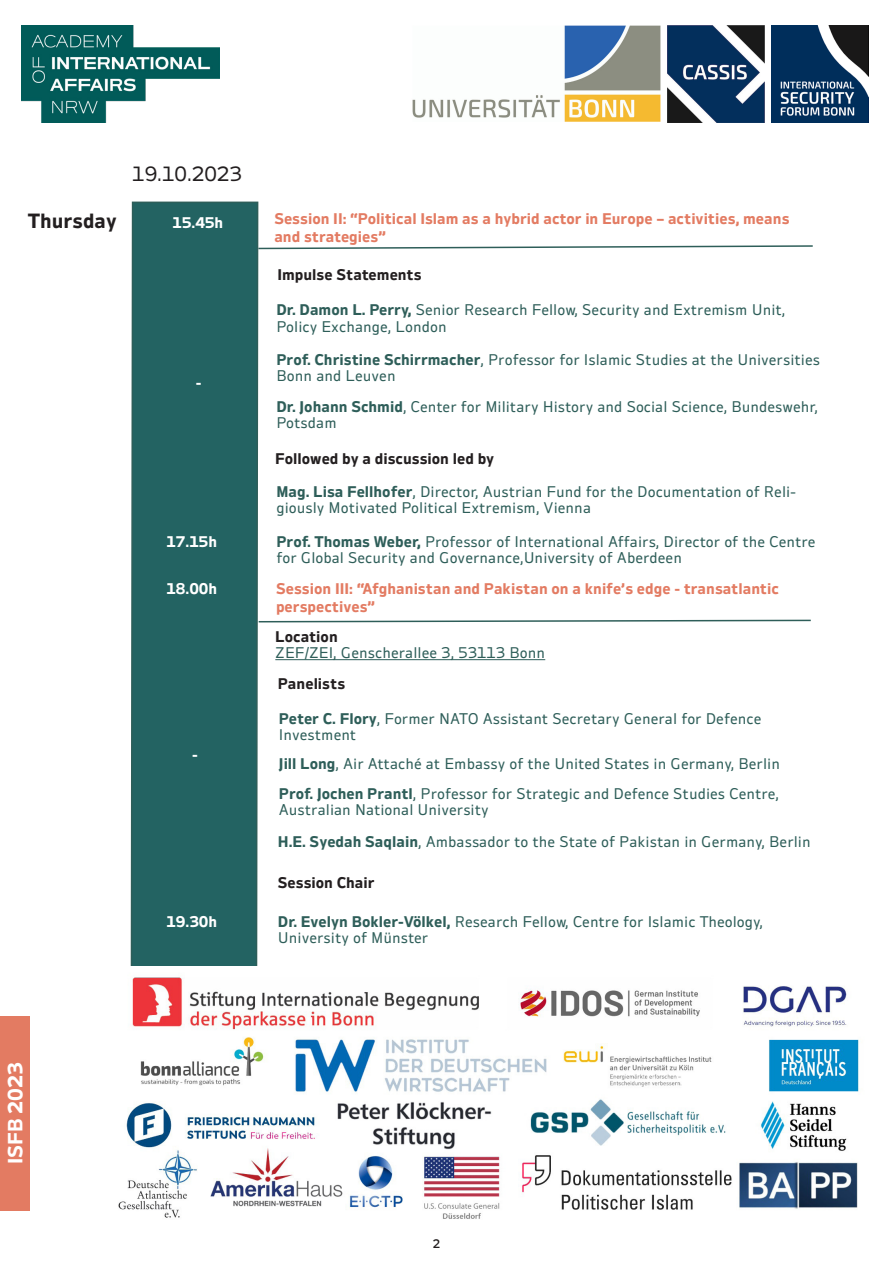
<style>
.page{position:relative;width:893px;height:1263px;background:#fff}
.page>*{position:absolute;margin:0;border:0;box-sizing:border-box;transform-origin:0 0}
.t1{font:18px "Ambiguity Normate";color:#231f20}
.t2{font:700 18px "Ambiguity Normate";color:#231f20}
.t3{font:700 18px "Ambiguity Normate";color:#fff}
.t4{font:18px "Ambiguity Tradition";color:#231f20}
.t5{font:13.5px/16.2px "Ambiguity Normate";color:#2e5e59}
.t6{font:700 13.5px "Ambiguity Normate";color:#e37b62}
.t7{font:700 13.5px "Ambiguity Normate";color:#231f20}
.t8{font:700 13.5px "Ambiguity Normate";color:#fff}
.s1{font-weight:700}
</style>
<div class="page">
<div style="left:130px;top:201px;width:129px;height:765px;background:#236362"></div>
<div style="left:0;top:1016px;width:30px;height:194px;background:#e37b62"></div>
<hr style="left:892px;top:0;width:1px;height:195px;background:#e37b62">
<svg style="left:257px;top:244px;width:556px;height:6px"></svg>
<svg style="left:257px;top:619px;width:554px;height:4px"></svg>
<hr style="left:275px;top:659px;width:270px;height:1px;background:#2e5e59">
<img style="left:22px;top:25px;width:197px;height:97px">
<img style="left:771px;top:25px;width:98px;height:97px">
<img style="left:667px;top:25px;width:97px;height:97px">
<img style="left:412px;top:25px;width:249px;height:97px">
<img style="left:118px;top:977px;width:741px;height:242px">
<p class="t2" style="left:28px;top:207px;width:90px">Thursday</p>
<p class="t1" style="left:132px;top:160px;width:111px">19.10.2023</p>
<p class="t8" style="left:172px;top:212px;width:52px">15.45h</p>
<p class="t8" style="left:196px;top:372px;width:7px">-</p>
<p class="t8" style="left:166px;top:531px;width:52px">17.15h</p>
<p class="t8" style="left:166px;top:578px;width:52px">18.00h</p>
<p class="t8" style="left:192px;top:744px;width:7px">-</p>
<p class="t8" style="left:166px;top:911px;width:52px">19.30h</p>
<p class="t6" style="left:274px;top:208px;width:517px">Session II: “Political Islam as a hybrid actor in Europe – activities, means</p>
<p class="t6" style="left:274px;top:226px;width:113px">and strategies”</p>
<p class="t7" style="left:277px;top:264px;width:146px">Impulse Statements</p>
<p class="t5" style="left:276px;top:301px;width:510px"><span class="s1">Dr. Damon L. Perry,</span> Senior Research Fellow, Security and Extremism Unit,</p>
<p class="t5" style="left:276px;top:318px;width:172px">Policy Exchange, London</p>
<p class="t5" style="left:276px;top:351px;width:545px"><span class="s1">Prof. Christine Schirrmacher</span>, Professor for Islamic Studies at the Universities<br>Bonn and Leuven</p>
<p class="t5" style="left:276px;top:398px;width:543px"><span class="s1">Dr. Johann Schmid</span>, Center for Military History and Social Science, Bundeswehr,<br>Potsdam</p>
<p class="t7" style="left:275px;top:448px;width:220px">Followed by a discussion led by</p>
<p class="t5" style="left:276px;top:483px;width:521px"><span class="s1">Mag. Lisa Fellhofer</span>, Director, Austrian Fund for the Documentation of Reli&shy;giously Motivated Political Extremism, Vienna</p>
<p class="t5" style="left:276px;top:533px;width:541px"><span class="s1">Prof. Thomas Weber,</span> Professor of International Affairs, Director of the Centre for Global Security and Governance,University of Aberdeen</p>
<p class="t6" style="left:276px;top:578px;width:504px">Session III: “Afghanistan and Pakistan on a knife’s edge - transatlantic</p>
<p class="t6" style="left:276px;top:596px;width:101px">perspectives”</p>
<p class="t7" style="left:275px;top:626px;width:64px">Location</p>
<p class="t5" style="left:275px;top:644px;width:271px">ZEF/ZEI, Genscherallee 3, 53113 Bonn</p>
<p class="t7" style="left:278px;top:673px;width:69px">Panelists</p>
<p class="t5" style="left:279px;top:710px;width:484px"><span class="s1">Peter C. Flory</span>, Former NATO Assistant Secretary General for Defence</p>
<p class="t5" style="left:279px;top:726px;width:79px">Investment</p>
<p class="t5" style="left:279px;top:755px;width:503px"><span class="s1">Jill Long</span>, Air Attaché at Embassy of the United States in Germany, Berlin</p>
<p class="t5" style="left:279px;top:785px;width:502px"><span class="s1">Prof. Jochen Prantl</span>, Professor for Strategic and Defence Studies Centre,</p>
<p class="t5" style="left:279px;top:801px;width:211px">Australian National University</p>
<p class="t5" style="left:278px;top:833px;width:534px"><span class="s1">H.E. Syedah Saqlain</span>, Ambassador to the State of Pakistan in Germany, Berlin</p>
<p class="t7" style="left:278px;top:872px;width:98px">Session Chair</p>
<p class="t5" style="left:278px;top:913px;width:487px"><span class="s1">Dr. Evelyn Bokler-Völkel,</span> Research Fellow, Centre for Islamic Theology,</p>
<p class="t5" style="left:278px;top:929px;width:152px">University of Münster</p>
<p class="t3" style="left:1px;top:1164px;width:103px;rotate:-90deg">ISFB 2023</p>
<p class="t4" style="left:433px;top:1227px;width:9px">2</p>
</div>
